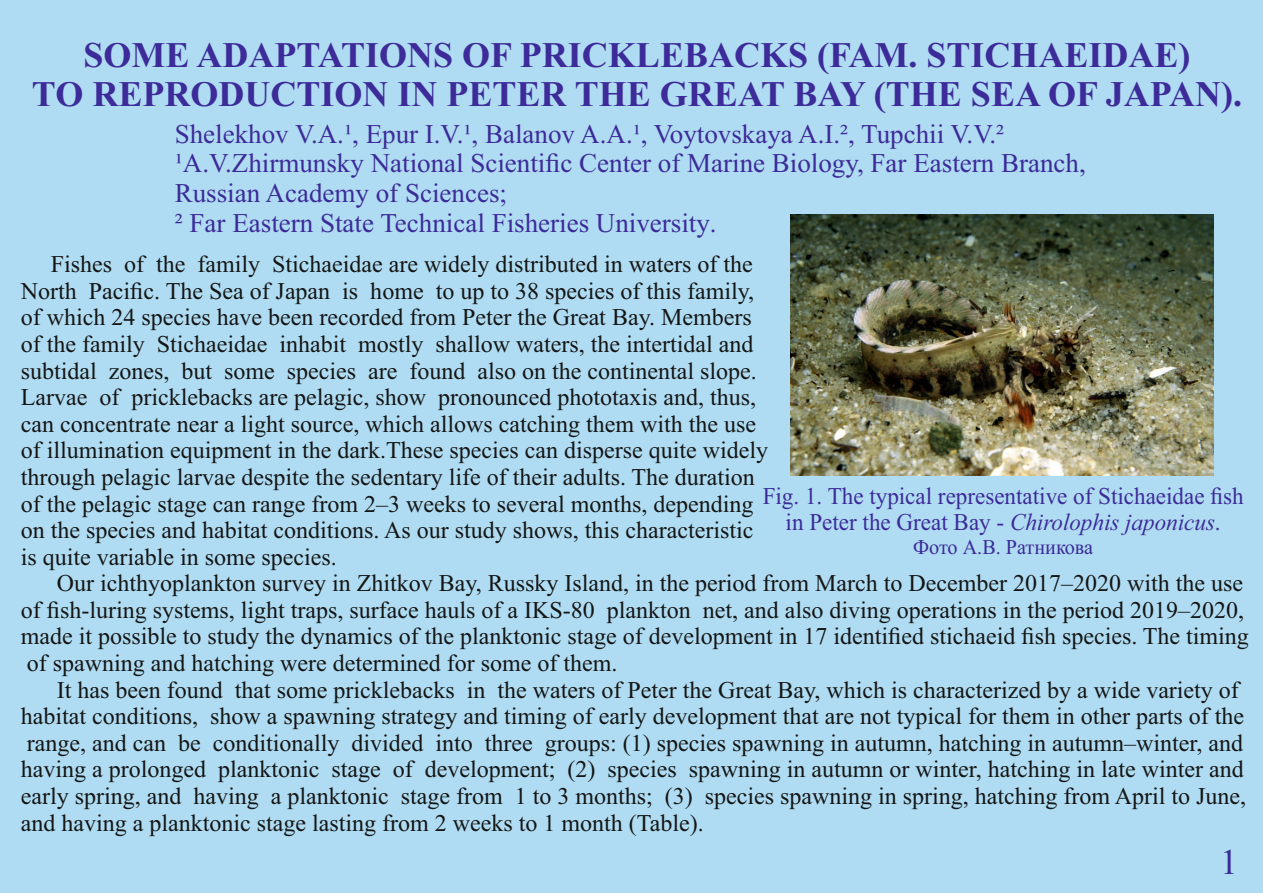
<style>
.page{position:relative;width:1263px;height:893px;background:#afdcf2}
.page>*{position:absolute;margin:0;border:0;box-sizing:border-box;transform-origin:0 0}
.t1{font:700 36px/39.9px "Times New Roman";color:#3c2b99;text-align:center}
.t2{font:36px "Times New Roman";color:#3c2b99}
.t3{font:27px/29.8px "Times New Roman";color:#3c2b99}
.t4{font:24px/26.5px "Times New Roman";color:#151616}
.t5{font:24px/26.5px "Times New Roman";color:#3c2b99;text-align:center;scale:.96 1}
.t6{font:21px "Times New Roman";color:#3c2b99;scale:.96 1}
.s1{font-style:italic}
</style>
<div class="page">
<img style="left:791px;top:215px;width:422px;height:260px">
<h1 class="t1" style="left:32px;top:38px;width:1211px">SOME ADAPTATIONS OF PRICKLEBACKS (FAM. STICHAEIDAE)<br>TO REPRODUCTION IN PETER THE GREAT BAY (THE SEA OF JAPAN).</h1>
<p class="t3" style="left:175px;top:121px;width:912px">Shelekhov V.A.¹, Epur I.V.¹, Balanov A.A.¹, Voytovskaya A.I.², Tupchii V.V.²<br>¹A.V.Zhirmunsky National Scientific Center of Marine Biology, Far Eastern Branch, Russian Academy of Sciences;<br>² Far Eastern State Technical Fisheries University.</p>
<p class="t4" style="left:21px;top:253px;width:749px;text-indent:30px">Fishes of the family Stichaeidae are widely distributed in waters of the North Pacific. The Sea of Japan is home to up to 38 species of this family, of which 24 species have been recorded from Peter the Great Bay. Members of the family Stichaeidae inhabit mostly shallow waters, the intertidal and subtidal zones, but some species are found also on the continental slope.<br>Larvae of pricklebacks are pelagic, show pronounced phototaxis and, thus, can concentrate near a light source, which allows catching them with the use of illumination equipment in the dark.These species can disperse quite widely through pelagic larvae despite the sedentary life of their adults. The duration of the pelagic stage can range from 2–3 weeks to several months, depending on the species and habitat conditions. As our study shows, this characteristic is quite variable in some species.</p>
<p class="t4" style="left:21px;top:572px;width:1230px;text-indent:36px">Our ichthyoplankton survey in Zhitkov Bay, Russky Island, in the period from March to December 2017–2020 with the use of fish-luring systems, light traps, surface hauls of a IKS-80 plankton net, and also diving operations in the period 2019–2020, made it possible to study the dynamics of the planktonic stage of development in 17 identified stichaeid fish species. The timing of spawning and hatching were determined for some of them.</p>
<p class="t4" style="left:21px;top:679px;width:1227px;text-indent:36px">It has been found that some pricklebacks in the waters of Peter the Great Bay, which is characterized by a wide variety of habitat conditions, show a spawning strategy and timing of early development that are not typical for them in other parts of the range, and can be conditionally divided into three groups: (1) species spawning in autumn, hatching in autumn–winter, and having a prolonged planktonic stage of development; (2) species spawning in autumn or winter, hatching in late winter and early spring, and having a planktonic stage from 1 to 3 months; (3) species spawning in spring, hatching from April to June, and having a planktonic stage lasting from 2 weeks to 1 month (Table).</p>
<p class="t5" style="left:763px;top:484px;width:503px">Fig. 1. The typical representative of Stichaeidae fish in Peter the Great Bay - <span class="s1">Chirolophis japonicus</span>.</p>
<p class="t6" style="left:913px;top:539px;width:189px">Фото А.В. Ратникова</p>
<h1 class="t2" style="left:1220px;top:849px;width:19px">1</h1>
</div>
